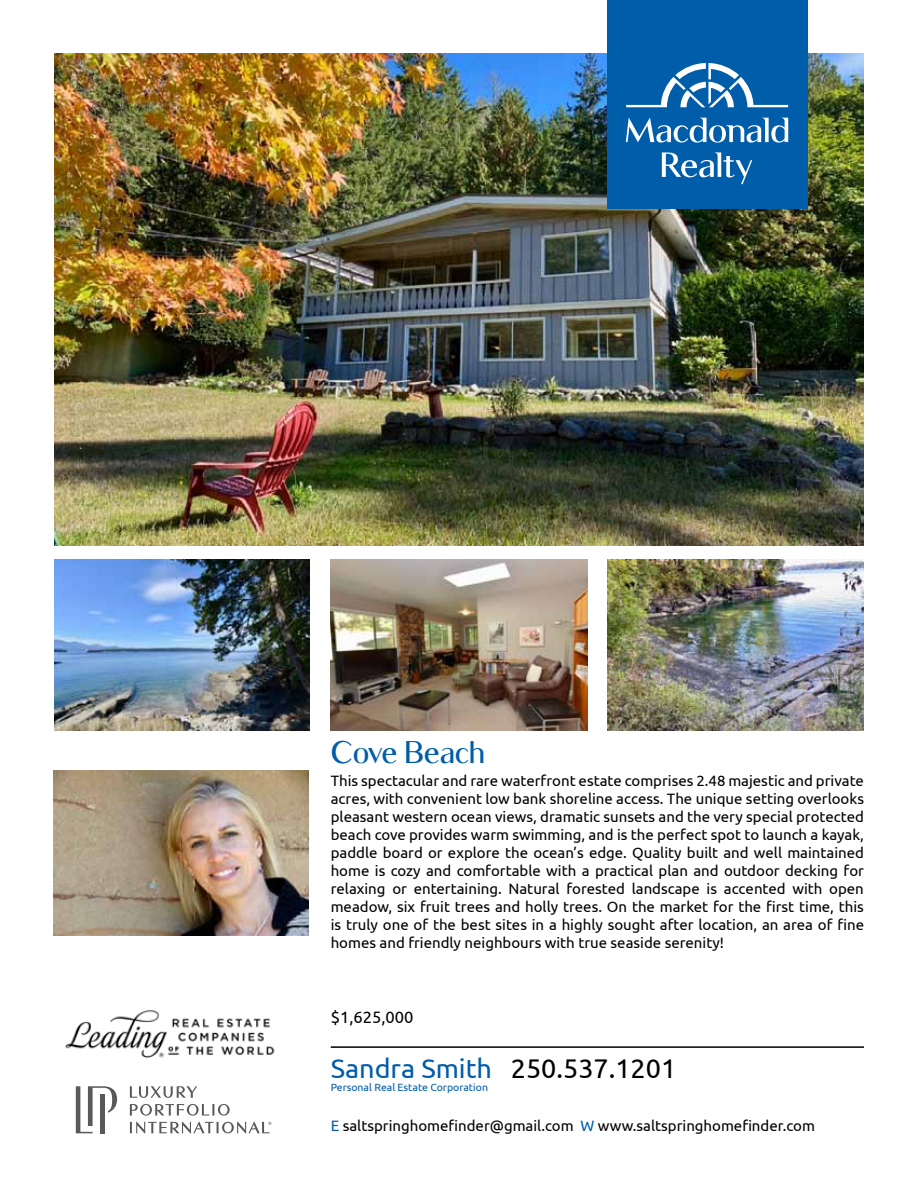
<style>
.page{position:relative;width:918px;height:1188px;background:#fff}
.page>*{position:absolute;margin:0;border:0;box-sizing:border-box;transform-origin:0 0}
.t1{font:30px "Luxia";color:#005daa}
.t2{font:27px "Ubuntu";color:#000}
.t3{font:16.5px "Ubuntu";color:#000}
.t4{font:15px/18px "Ubuntu";color:#000;text-align:justify}
.t5{font:10.5px "Ubuntu";color:#005daa}
.s1{color:#005daa}
</style>
<div class="page">
<img style="left:54px;top:54px;width:810px;height:492px">
<hr style="left:331px;top:1046px;width:533px;height:2px;background:#000">
<div style="left:608px;top:0;width:200px;height:209px;background:#005daa"></div>
<svg style="left:626px;top:118px;width:162px;height:25px"></svg>
<svg style="left:662px;top:152px;width:90px;height:32px"></svg>
<svg style="left:626px;top:63px;width:162px;height:44px"></svg>
<img style="left:54px;top:559px;width:256px;height:171px">
<img style="left:331px;top:559px;width:256px;height:171px">
<img style="left:608px;top:559px;width:256px;height:171px">
<img style="left:54px;top:771px;width:255px;height:164px">
<svg style="left:76px;top:1086px;width:41px;height:47px"></svg>
<div style="left:100px;top:1094px;width:5px;height:39px;background:#58595b"></div>
<svg style="left:130px;top:1104px;width:100px;height:12px"></svg>
<svg style="left:130px;top:1086px;width:67px;height:12px"></svg>
<svg style="left:130px;top:1122px;width:141px;height:12px"></svg>
<img style="left:65px;top:1010px;width:210px;height:49px">
<h1 class="t1" style="left:331px;top:734px;width:156px">Cove Beach</h1>
<p class="t4" style="left:331px;top:771px;width:535px">This spectacular and rare waterfront estate comprises 2.48 majestic and private acres, with convenient low bank shoreline access. The unique setting overlooks pleasant western ocean views, dramatic sunsets and the very special protected beach cove provides warm swimming, and is the perfect spot to launch a kayak, paddle board or explore the ocean’s edge. Quality built and well maintained home is cozy and comfortable with a practical plan and outdoor decking for relaxing or entertaining. Natural forested landscape is accented with open meadow, six fruit trees and holly trees. On the market for the first time, this is truly one of the best sites in a highly sought after location, an area of fine homes and friendly neighbours with true seaside serenity!</p>
<p class="t3" style="left:331px;top:1007px;width:84px">$1,625,000</p>
<h2 class="t2" style="left:331px;top:1052px;width:347px"><span class="s1">Sandra Smith</span> 250.537.1201</h2>
<p class="t5" style="left:331px;top:1081px;width:159px">Personal Real Estate Corporation</p>
<p class="t4" style="left:331px;top:1116px;width:486px"><span class="s1">E</span> saltspringhomefinder@gmail.com <span class="s1">W</span> www.saltspringhomefinder.com</p>
</div>
